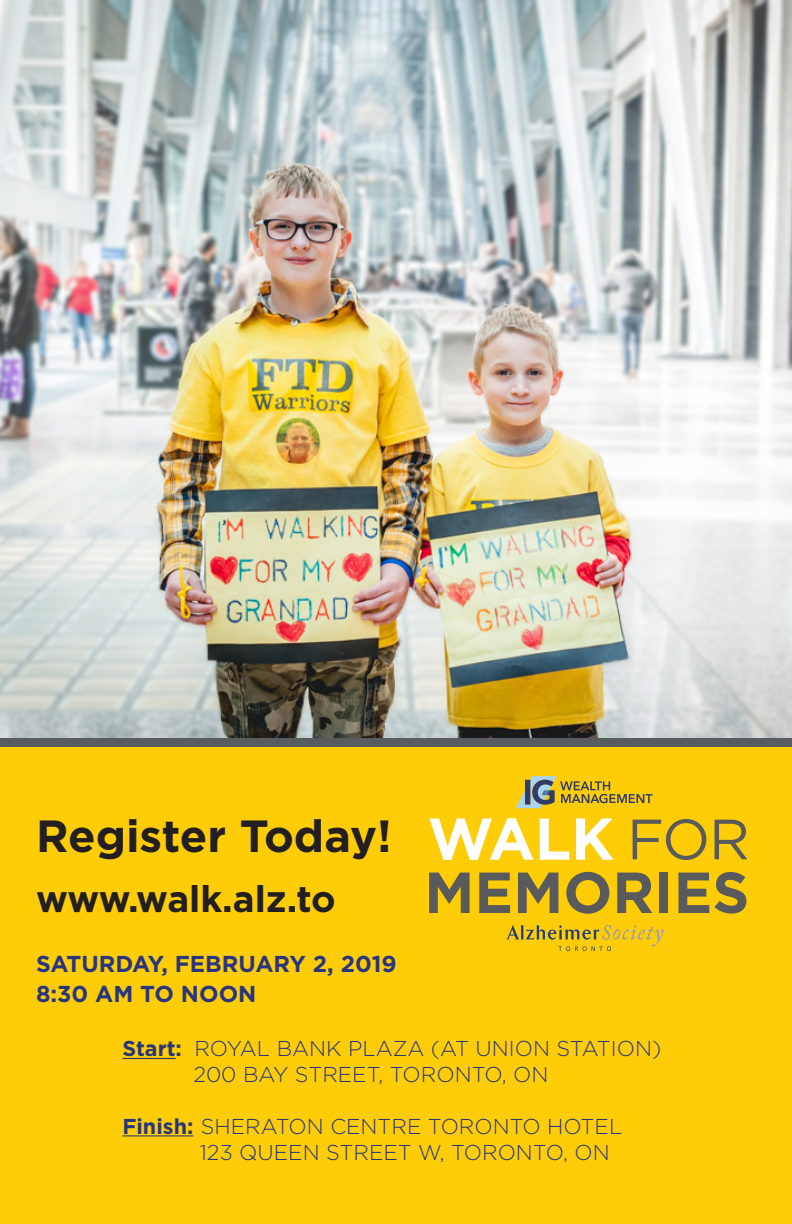
<style>
.page{position:relative;width:792px;height:1224px;background:#fff}
.page>*{position:absolute;margin:0;border:0;box-sizing:border-box;transform-origin:0 0}
.t1{font:700 45px "Gotham";color:#231f20}
.t2{font:700 37px "Gotham";letter-spacing:-.005em;color:#231f20}
.t3{font:700 23px/30px "Gotham";color:#29357e}
.t4{font:300 21.5px/25.8px "Gotham";color:#28357d}
.s1{font-weight:700}
</style>
<div class="page">
<img style="left:0;top:0;width:792px;height:739px">
<div style="left:0;top:739px;width:792px;height:57px;background:#595c5e"></div>
<div style="left:0;top:747px;width:792px;height:477px;background:#fecd08"></div>
<svg style="left:429px;top:818px;width:104px;height:42px"></svg>
<svg style="left:540px;top:819px;width:29px;height:41px"></svg>
<svg style="left:576px;top:819px;width:38px;height:41px"></svg>
<svg style="left:429px;top:873px;width:41px;height:40px"></svg>
<svg style="left:479px;top:873px;width:31px;height:40px"></svg>
<svg style="left:518px;top:873px;width:40px;height:40px"></svg>
<svg style="left:566px;top:872px;width:43px;height:42px"></svg>
<svg style="left:617px;top:873px;width:35px;height:40px"></svg>
<div style="left:659px;top:873px;width:9px;height:40px;background:#585a5c"></div>
<svg style="left:678px;top:872px;width:68px;height:42px"></svg>
<svg style="left:633px;top:819px;width:73px;height:41px"></svg>
<svg style="left:715px;top:820px;width:32px;height:39px"></svg>
<svg style="left:516px;top:776px;width:136px;height:32px"></svg>
<svg style="left:507px;top:925px;width:156px;height:26px"></svg>
<hr style="left:122px;top:1058px;width:54px;height:1px;background:#28357d">
<hr style="left:122px;top:1135px;width:71px;height:1px;background:#28357d">
<p class="t1" style="left:36px;top:807px;width:357px">Register Today!</p>
<p class="t2" style="left:36px;top:875px;width:301px">www.walk.alz.to</p>
<p class="t3" style="left:36px;top:949px;width:362px">SATURDAY, FEBRUARY 2, 2019<br>8:30 AM TO NOON</p>
<p class="t4" style="left:193px;top:1035px;width:469px;text-indent:-71px"><span class="s1">Start:</span> ROYAL BANK PLAZA (AT UNION STATION)<br>200 BAY STREET, TORONTO, ON</p>
<p class="t4" style="left:122px;top:1113px;width:501px"><span class="s1">Finish:</span> SHERATON CENTRE TORONTO HOTEL</p>
<p class="t4" style="left:200px;top:1138px;width:412px">123 QUEEN STREET W, TORONTO, ON</p>
</div>
